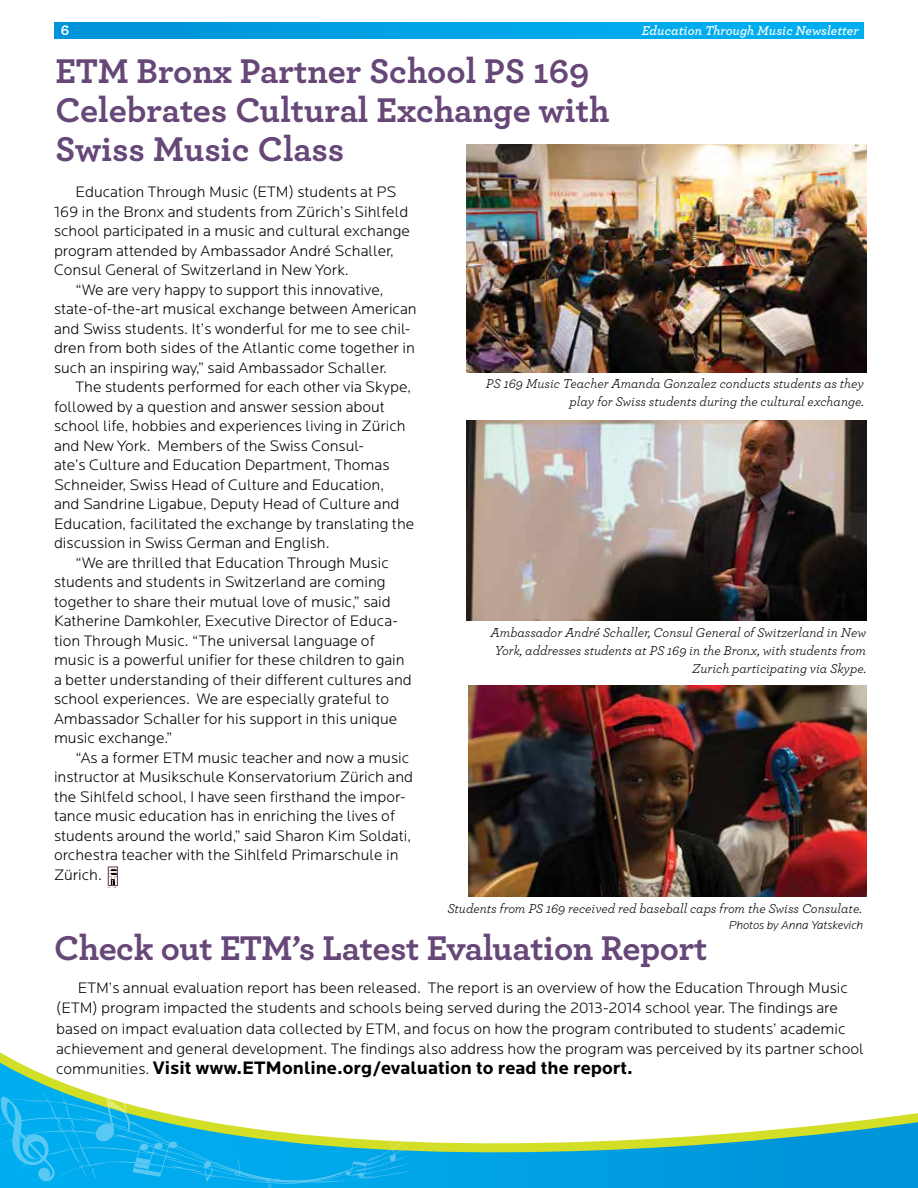
<style>
.page{position:relative;width:918px;height:1188px;background:#fff}
.page>*{position:absolute;margin:0;border:0;box-sizing:border-box;transform-origin:0 0}
.t1{font:700 36px/39px "Archer";letter-spacing:-.005em;color:#664778}
.t2{font:700 18.75px "Locator";color:#000}
.t3{font:300 15.75px/20.2px "Locator";color:#000}
.t4{font:700 15px "Archer";color:#fff}
.t5{font:italic 13.5px/18px "Archer";color:#000;text-align:right}
.t6{font:italic 600 13.5px "Archer";color:#fff}
.t7{font:italic 300 12px "Locator";color:#000}
.s1{font-weight:300;font-size:15.75px}
</style>
<div class="page">
<svg style="left:0;top:1052px;width:918px;height:136px"></svg>
<div style="left:54px;top:23px;width:810px;height:16px;background:linear-gradient(to right,#0093d8,#00b2f3)"></div>
<svg style="left:0;top:1080px;width:417px;height:108px"></svg>
<img style="left:467px;top:420px;width:399px;height:200px">
<img style="left:469px;top:685px;width:397px;height:212px">
<img style="left:467px;top:145px;width:399px;height:227px">
<svg style="left:108px;top:866px;width:10px;height:20px"></svg>
<svg style="left:109px;top:867px;width:8px;height:18px"></svg>
<p class="t4" style="left:61px;top:18px;width:10px">6</p>
<p class="t6" style="left:642px;top:20px;width:218px">Education Through Music Newsletter</p>
<h1 class="t1" style="left:56px;top:49px;width:556px">ETM Bronx Partner School PS 169<br>Celebrates Cultural Exchange with<br>Swiss Music Class</h1>
<p class="t3" style="left:76px;top:182px;width:322px">Education Through Music (ETM) students at PS</p>
<p class="t3" style="left:54px;top:202px;width:356px">169 in the Bronx and students from Zürich’s Sihlfeld</p>
<p class="t3" style="left:54px;top:221px;width:358px">school participated in a music and cultural exchange</p>
<p class="t3" style="left:54px;top:241px;width:341px">program attended by Ambassador André Schaller,</p>
<p class="t3" style="left:54px;top:260px;width:296px">Consul General of Switzerland in New York.</p>
<p class="t3" style="left:76px;top:280px;width:310px">“We are very happy to support this innovative,</p>
<p class="t3" style="left:54px;top:299px;width:364px">state-of-the-art musical exchange between American</p>
<p class="t3" style="left:54px;top:319px;width:358px">and Swiss students. It’s wonderful for me to see chil-</p>
<p class="t3" style="left:54px;top:338px;width:362px">dren from both sides of the Atlantic come together in</p>
<p class="t3" style="left:54px;top:358px;width:335px">such an inspiring way,” said Ambassador Schaller.</p>
<p class="t3" style="left:76px;top:377px;width:337px">The students performed for each other via Skype,</p>
<p class="t3" style="left:54px;top:397px;width:333px">followed by a question and answer session about</p>
<p class="t3" style="left:54px;top:416px;width:353px">school life, hobbies and experiences living in Zürich</p>
<p class="t3" style="left:54px;top:436px;width:312px">and New York. Members of the Swiss Consul-</p>
<p class="t3" style="left:54px;top:455px;width:337px">ate’s Culture and Education Department, Thomas</p>
<p class="t3" style="left:54px;top:475px;width:332px">Schneider, Swiss Head of Culture and Education,</p>
<p class="t3" style="left:54px;top:494px;width:347px">and Sandrine Ligabue, Deputy Head of Culture and</p>
<p class="t3" style="left:54px;top:514px;width:362px">Education, facilitated the exchange by translating the</p>
<p class="t3" style="left:54px;top:533px;width:277px">discussion in Swiss German and English.</p>
<p class="t3" style="left:76px;top:553px;width:315px">“We are thrilled that Education Through Music</p>
<p class="t3" style="left:54px;top:572px;width:333px">students and students in Switzerland are coming</p>
<p class="t3" style="left:54px;top:592px;width:338px">together to share their mutual love of music,” said</p>
<p class="t3" style="left:54px;top:611px;width:345px">Katherine Damkohler, Executive Director of Educa-</p>
<p class="t3" style="left:54px;top:631px;width:322px">tion Through Music. “The universal language of</p>
<p class="t3" style="left:54px;top:650px;width:352px">music is a powerful unifier for these children to gain</p>
<p class="t3" style="left:54px;top:670px;width:359px">a better understanding of their different cultures and</p>
<p class="t3" style="left:54px;top:689px;width:337px">school experiences. We are especially grateful to</p>
<p class="t3" style="left:54px;top:709px;width:345px">Ambassador Schaller for his support in this unique</p>
<p class="t3" style="left:54px;top:728px;width:120px">music exchange.”</p>
<p class="t3" style="left:76px;top:748px;width:335px">“As a former ETM music teacher and now a music</p>
<p class="t3" style="left:54px;top:767px;width:361px">instructor at Musikschule Konservatorium Zürich and</p>
<p class="t3" style="left:54px;top:787px;width:353px">the Sihlfeld school, I have seen firsthand the impor-</p>
<p class="t3" style="left:54px;top:806px;width:343px">tance music education has in enriching the lives of</p>
<p class="t3" style="left:54px;top:826px;width:359px">students around the world,” said Sharon Kim Soldati,</p>
<p class="t3" style="left:54px;top:845px;width:346px">orchestra teacher with the Sihlfeld Primarschule in</p>
<p class="t3" style="left:54px;top:865px;width:50px">Zürich.</p>
<p class="t5" style="left:486px;top:374px;width:380px">PS 169 Music Teacher Amanda Gonzalez conducts students as they play for Swiss students during the cultural exchange.</p>
<p class="t5" style="left:491px;top:622px;width:377px">Ambassador André Schaller, Consul General of Switzerland in New<br>York, addresses students at PS 169 in the Bronx, with students from<br>Zurich participating via Skype.</p>
<p class="t5" style="left:447px;top:898px;width:416px">Students from PS 169 received red baseball caps from the Swiss Consulate.</p>
<h1 class="t1" style="left:54px;top:927px;width:655px">Check out ETM’s Latest Evaluation Report</h1>
<p class="t3" style="left:56px;top:978px;width:809px;text-indent:22px">ETM’s annual evaluation report has been released. The report is an overview of how the Education Through Music (ETM) program impacted the students and schools being served during the 2013-2014 school year. The findings are based on impact evaluation data collected by ETM, and focus on how the program contributed to students’ academic achievement and general development. The findings also address how the program was perceived by its partner school</p>
<p class="t2" style="left:56px;top:1057px;width:578px"><span class="s1">communities.</span> Visit www.ETMonline.org/evaluation to read the report.</p>
<p class="t7" style="left:729px;top:918px;width:136px">Photos by Anna Yatskevich</p>
</div>
